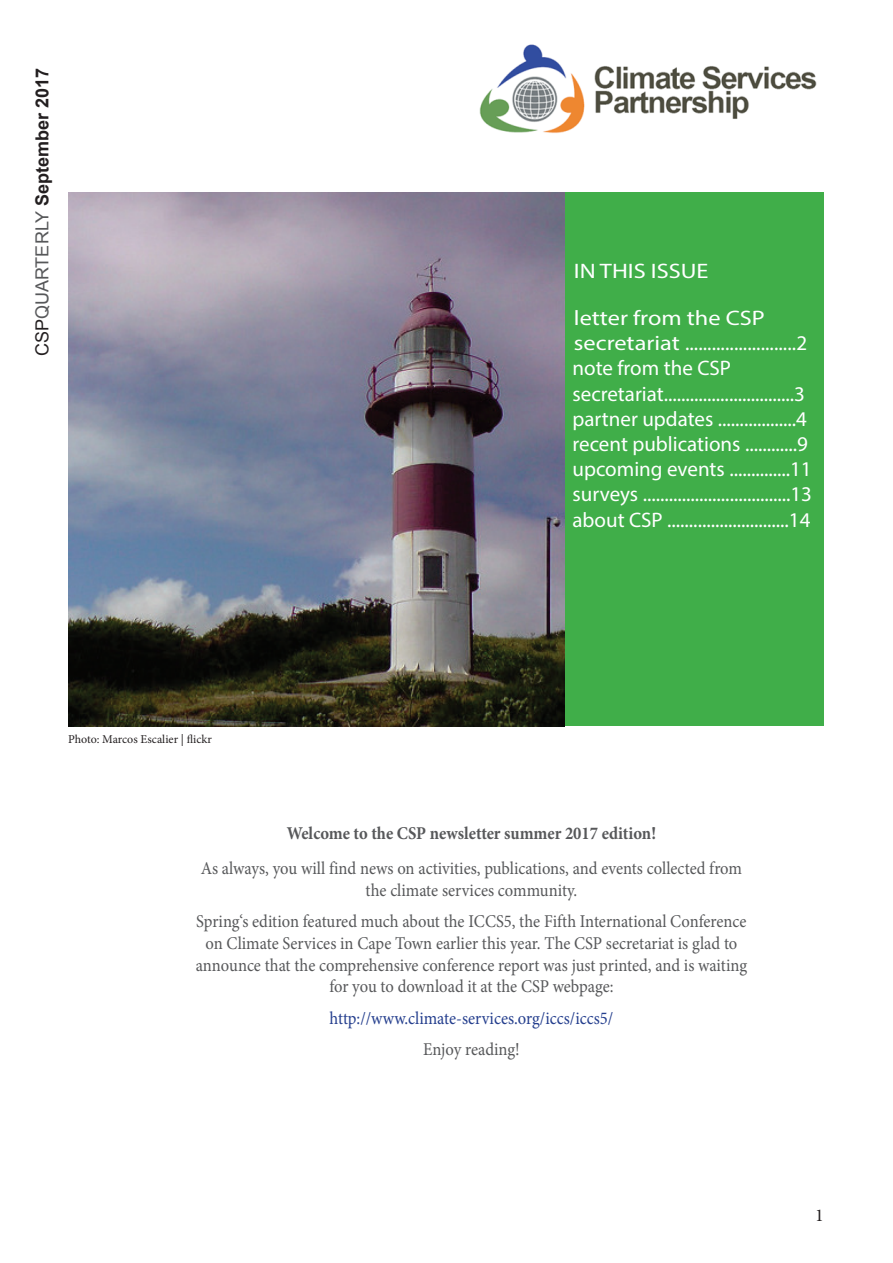
<style>
.page{position:relative;width:893px;height:1263px;background:#fff}
.page>*{position:absolute;margin:0;border:0;box-sizing:border-box;transform-origin:0 0}
.t1{font:21px/25.2px "Myriad Pro";color:#fff;scale:1.16 1}
.t2{font:18px/21.6px "Minion Pro";color:#57585a;text-align:center;scale:.92 1}
.t3{font:700 18px "Minion Pro";color:#57585a;scale:.92 1}
.t4{font:18px "Minion Pro";color:#253f8e;scale:.92 1}
.t5{font:700 18px "Arial";color:#231f20}
.t6{font:18px "Minion Pro";color:#231f20}
.t7{font:12px "Minion Pro";color:#231f20}
.s1{font-weight:400}
.s2{font-weight:400;color:#57585a}
</style>
<div class="page">
<div style="left:564px;top:192px;width:259px;height:534px;background:#40ae49"></div>
<img style="left:479px;top:44px;width:338px;height:89px">
<img style="left:68px;top:192px;width:496px;height:534px">
<p class="t5" style="left:30px;top:356px;width:290px;rotate:-90deg"><span class="s1">CSP</span><span class="s2">QUARTERLY</span> September 2017</p>
<p class="t1" style="left:574px;top:258px;width:117px">IN THIS ISSUE</p>
<p class="t1" style="left:572px;top:305px;width:208px">letter from the CSP secretariat .........................2 note from the CSP secretariat..............................3 partner updates ..................4 recent publications ............9 upcoming events ..............11 surveys ..................................13 about CSP ............................14</p>
<p class="t7" style="left:68px;top:731px;width:145px">Photo: Marcos Escalier | flickr</p>
<p class="t3" style="left:287px;top:821px;width:403px">Welcome to the CSP newsletter summer 2017 edition!</p>
<p class="t2" style="left:201px;top:858px;width:590px">As always, you will find news on activities, publications, and events collected from the climate services community.</p>
<p class="t2" style="left:196px;top:911px;width:601px">Spring‘s edition featured much about the ICCS5, the Fifth International Conference on Climate Services in Cape Town earlier this year. The CSP secretariat is glad to announce that the comprehensive conference report was just printed, and is waiting for you to download it at the CSP webpage:</p>
<p class="t4" style="left:330px;top:1006px;width:310px">http://www.climate-services.org/iccs/iccs5/</p>
<p class="t2" style="left:423px;top:1039px;width:107px">Enjoy reading!</p>
<p class="t6" style="left:815px;top:1203px;width:10px">1</p>
</div>
